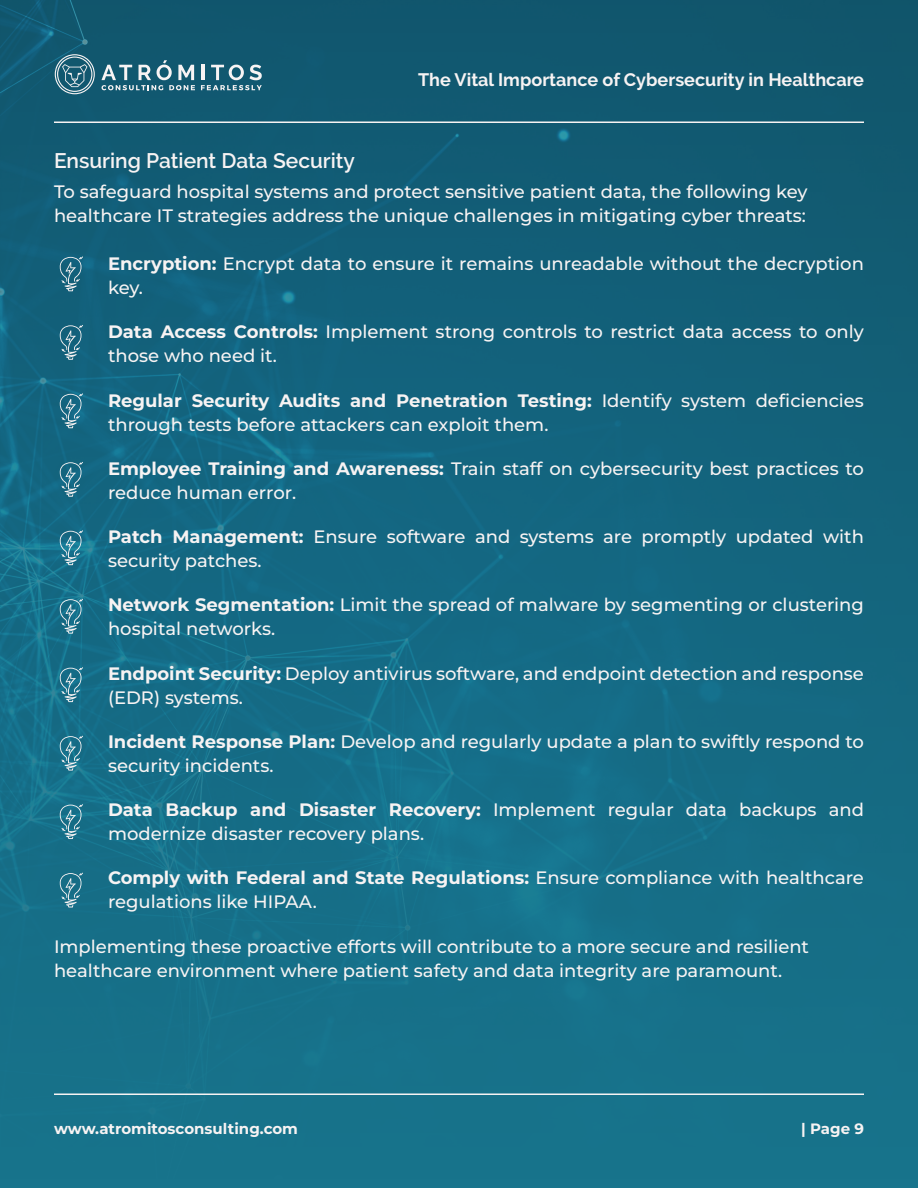
<style>
.page{position:relative;width:918px;height:1188px;background:#fff}
.page>*{position:absolute;margin:0;border:0;box-sizing:border-box;transform-origin:0 0}
.Heading_2{font:600 21px "Raleway";color:#f7f3f3}
.Gunmetal_Blue_Arrow_Bullet{font:500 18px/24px "Montserrat";color:#f7f3f3}
.t1{font:700 18px "Raleway";color:#f7f3f3}
.t2{font:700 15px "Montserrat";color:#f7f3f3}
.s1{font-weight:700}
</style>
<div class="page">
<img style="left:0;top:0;width:918px;height:1188px">
<svg style="left:55px;top:54px;width:40px;height:40px;background:#467b8e"></svg>
<svg style="left:101px;top:60px;width:94px;height:30px;background:#4d8092"></svg>
<svg style="left:201px;top:65px;width:61px;height:25px"></svg>
<hr style="left:54px;top:1094px;width:810px;height:1px;background:#f7f3f3">
<hr style="left:54px;top:122px;width:810px;height:1px;background:#f7f3f3">
<svg style="left:60px;top:256px;width:23px;height:35px"></svg>
<svg style="left:60px;top:393px;width:23px;height:35px"></svg>
<svg style="left:60px;top:530px;width:23px;height:35px"></svg>
<svg style="left:60px;top:325px;width:23px;height:35px"></svg>
<svg style="left:60px;top:462px;width:23px;height:35px"></svg>
<svg style="left:60px;top:599px;width:23px;height:35px"></svg>
<svg style="left:60px;top:667px;width:23px;height:35px"></svg>
<svg style="left:60px;top:736px;width:23px;height:35px"></svg>
<svg style="left:60px;top:804px;width:23px;height:35px"></svg>
<svg style="left:60px;top:873px;width:23px;height:35px"></svg>
<p class="t1" style="left:418px;top:69px;width:447px">The Vital Importance of Cybersecurity in Healthcare</p>
<p class="Heading_2" style="left:54px;top:149px;width:303px">Ensuring Patient Data Security</p>
<p class="Gunmetal_Blue_Arrow_Bullet" style="left:54px;top:179px;width:755px">To safeguard hospital systems and protect sensitive patient data, the following key healthcare IT strategies address the unique challenges in mitigating cyber threats:</p>
<p class="Gunmetal_Blue_Arrow_Bullet" style="left:108px;top:251px;width:757px"><span class="s1">Encryption:</span> Encrypt data to ensure it remains unreadable without the decryption key.</p>
<p class="Gunmetal_Blue_Arrow_Bullet" style="left:108px;top:320px;width:757px"><span class="s1">Data Access Controls:</span> Implement strong controls to restrict data access to only those who need it.</p>
<p class="Gunmetal_Blue_Arrow_Bullet" style="left:108px;top:388px;width:758px"><span class="s1">Regular Security Audits and Penetration Testing:</span> Identify system deficiencies through tests before attackers can exploit them.</p>
<p class="Gunmetal_Blue_Arrow_Bullet" style="left:108px;top:456px;width:758px"><span class="s1">Employee Training and Awareness:</span> Train staff on cybersecurity best practices to reduce human error.</p>
<p class="Gunmetal_Blue_Arrow_Bullet" style="left:108px;top:524px;width:757px"><span class="s1">Patch Management:</span> Ensure software and systems are promptly updated with security patches.</p>
<p class="Gunmetal_Blue_Arrow_Bullet" style="left:108px;top:593px;width:757px"><span class="s1">Network Segmentation:</span> Limit the spread of malware by segmenting or clustering hospital networks.</p>
<p class="Gunmetal_Blue_Arrow_Bullet" style="left:108px;top:661px;width:757px"><span class="s1">Endpoint Security:</span> Deploy antivirus software, and endpoint detection and response (EDR) systems.</p>
<p class="Gunmetal_Blue_Arrow_Bullet" style="left:108px;top:729px;width:758px"><span class="s1">Incident Response Plan:</span> Develop and regularly update a plan to swiftly respond to security incidents.</p>
<p class="Gunmetal_Blue_Arrow_Bullet" style="left:108px;top:797px;width:758px"><span class="s1">Data Backup and Disaster Recovery:</span> Implement regular data backups and modernize disaster recovery plans.</p>
<p class="Gunmetal_Blue_Arrow_Bullet" style="left:108px;top:866px;width:758px"><span class="s1">Comply with Federal and State Regulations:</span> Ensure compliance with healthcare regulations like HIPAA.</p>
<p class="Gunmetal_Blue_Arrow_Bullet" style="left:54px;top:934px;width:757px">Implementing these proactive efforts will contribute to a more secure and resilient healthcare environment where patient safety and data integrity are paramount.</p>
<p class="t2" style="left:54px;top:1119px;width:246px">www.atromitosconsulting.com</p>
<p class="t2" style="left:801px;top:1119px;width:64px">| Page 9</p>
</div>
